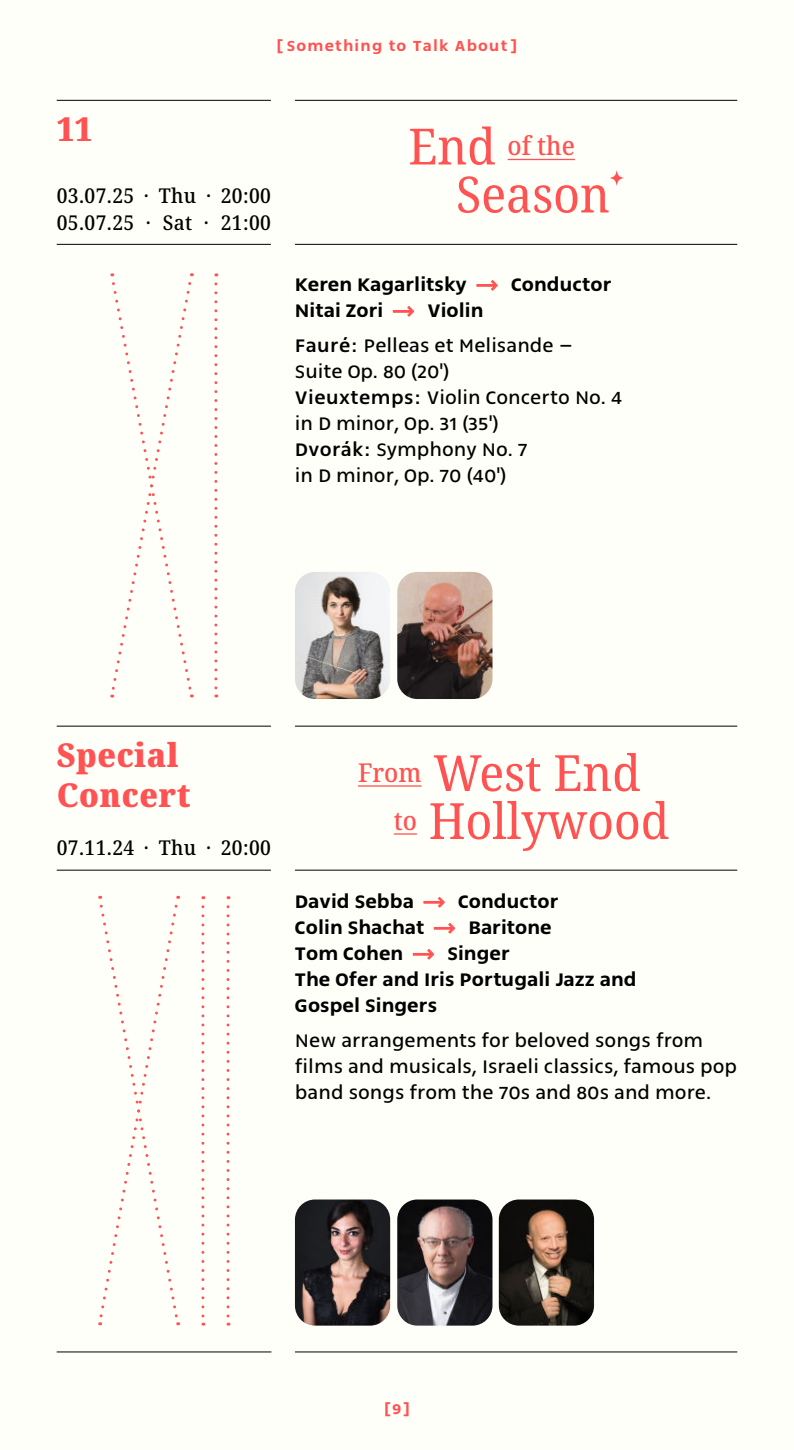
<style>
.page{position:relative;width:794px;height:1450px;background:#fffff9}
.page>*{position:absolute;margin:0;border:0;box-sizing:border-box;transform-origin:0 0}
.t1{font:semi-condensed 50px/48px "Noto Serif Hebrew";color:#ff5252}
.t2{font:900 semi-condensed 33px/40px "Noto Serif Hebrew";letter-spacing:.02em;color:#ff5252}
.t3{font:500 semi-condensed 26px "Noto Serif Hebrew";color:#ff5252}
.t4{font:22.4px/26px "Narkiss Block TRIAL";color:#000}
.t5{font:600 22.4px/26px "Narkiss Block TRIAL";letter-spacing:.005em;color:#000}
.t6{font:20.4px/26.6px "Noto Serif Hebrew";letter-spacing:.02em;color:#000}
.t7{font:600 18px "Narkiss Block TRIAL";letter-spacing:.07em;color:#ff5252}
.s1{font-weight:400;font-size:50px}
.s2{font-family:"Aktiv Grotesk";font-weight:400;color:#ff5252}
.s3{font-weight:500}
</style>
<div class="page">
<hr style="left:57px;top:100px;width:214px;height:1px;background:#000">
<hr style="left:57px;top:726px;width:214px;height:1px;background:#000">
<hr style="left:295px;top:100px;width:442px;height:1px;background:#000">
<hr style="left:295px;top:244px;width:442px;height:1px;background:#000">
<hr style="left:295px;top:1352px;width:442px;height:1px;background:#000">
<hr style="left:57px;top:244px;width:214px;height:1px;background:#000">
<hr style="left:57px;top:870px;width:214px;height:1px;background:#000">
<hr style="left:57px;top:1352px;width:214px;height:1px;background:#000">
<hr style="left:295px;top:726px;width:442px;height:1px;background:#000">
<hr style="left:295px;top:870px;width:442px;height:1px;background:#000">
<hr style="left:507px;top:159px;width:68px;height:1px;background:#ff5252">
<hr style="left:358px;top:785px;width:63px;height:2px;background:#ff5252">
<hr style="left:394px;top:833px;width:23px;height:2px;background:#ff5252">
<svg style="left:214px;top:284px;width:3px;height:413px"></svg>
<svg style="left:110px;top:273px;width:84px;height:425px"></svg>
<svg style="left:98px;top:896px;width:82px;height:429px"></svg>
<svg style="left:226px;top:907px;width:3px;height:419px"></svg>
<svg style="left:201px;top:907px;width:3px;height:419px"></svg>
<svg style="left:609px;top:170px;width:15px;height:16px"></svg>
<img style="left:295px;top:1200px;width:95px;height:126px">
<img style="left:499px;top:1200px;width:95px;height:126px">
<img style="left:397px;top:1200px;width:95px;height:126px">
<img style="left:397px;top:572px;width:95px;height:127px">
<img style="left:295px;top:572px;width:95px;height:127px">
<p class="t7" style="left:276px;top:38px;width:242px">[ Something to Talk About ]</p>
<h2 class="t2" style="left:57px;top:112px;width:37px">11</h2>
<p class="t6" style="left:57px;top:183px;width:216px">03.07.25 · Thu · 20:00<br>05.07.25 · Sat · 21:00</p>
<p class="t3" style="left:408px;top:135px;width:168px"><span class="s1">End</span> of the</p>
<h1 class="t1" style="left:456px;top:175px;width:155px">Season</h1>
<p class="t5" style="left:295px;top:272px;width:318px">Keren Kagarlitsky <span class="s2">→</span> Conductor<br>Nitai Zori <span class="s2">→</span> Violin</p>
<p class="t4" style="left:295px;top:333px;width:329px"><span class="s3">Fauré:</span> Pelleas et Melisande –<br>Suite Op. 80 (20')<br><span class="s3">Vieuxtemps:</span> Violin Concerto No. 4 in D minor, Op. 31 (35')<br><span class="s3">Dvorák:</span> Symphony No. 7<br>in D minor, Op. 70 (40')</p>
<h2 class="t2" style="left:57px;top:738px;width:135px">Special<br>Concert</h2>
<p class="t6" style="left:57px;top:835px;width:216px">07.11.24 · Thu · 20:00</p>
<h1 class="t1" style="left:394px;top:754px;width:277px;text-indent:-36px"><sup>From</sup> West End <sup>to</sup> Hollywood</h1>
<p class="t5" style="left:295px;top:889px;width:343px">David Sebba <span class="s2">→</span> Conductor<br>Colin Shachat <span class="s2">→</span> Baritone<br>Tom Cohen <span class="s2">→</span> Singer<br>The Ofer and Iris Portugali Jazz and<br>Gospel Singers</p>
<p class="t4" style="left:295px;top:1028px;width:444px">New arrangements for beloved songs from films and musicals, Israeli classics, famous pop band songs from the 70s and 80s and more.</p>
<p class="t7" style="left:384px;top:1401px;width:27px">[9]</p>
</div>
